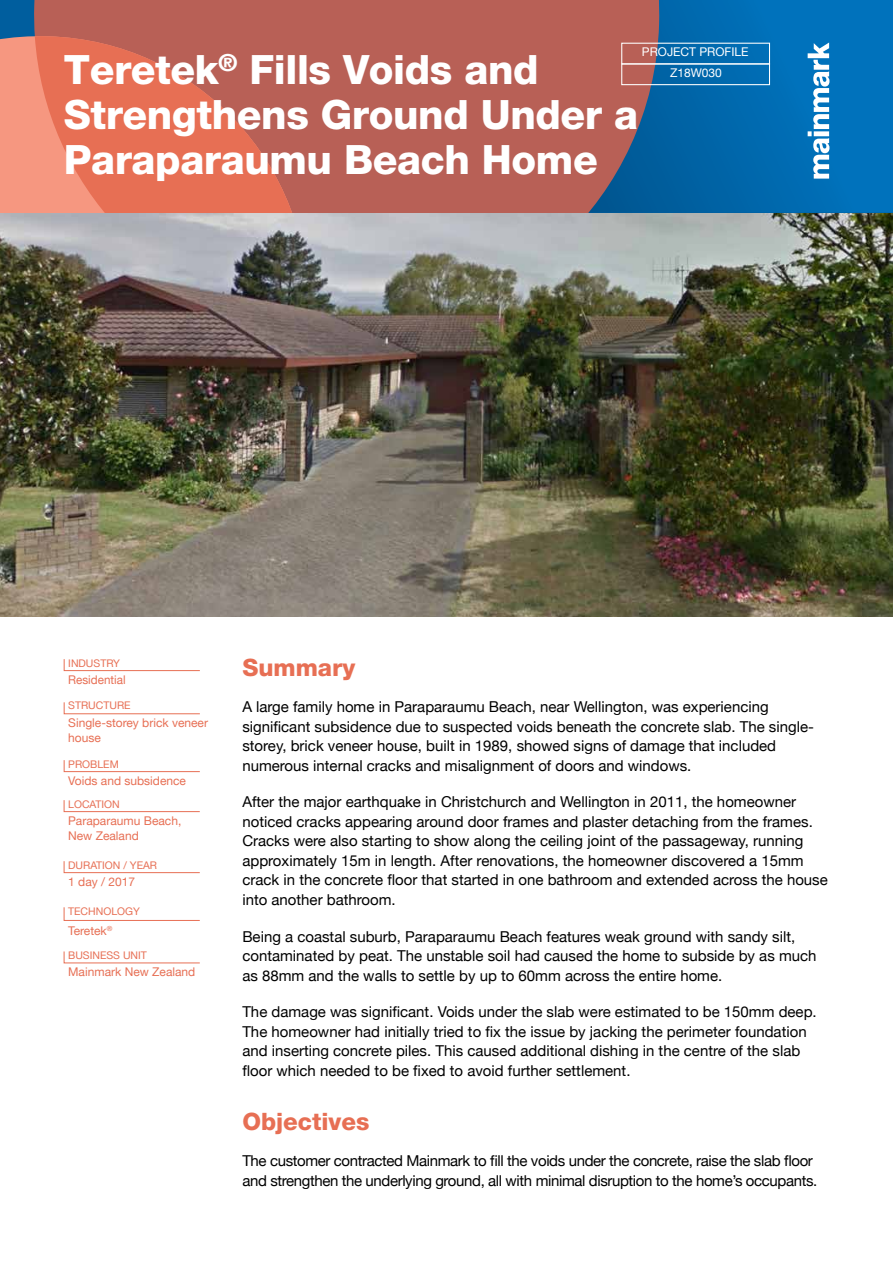
<style>
.page{position:relative;width:893px;height:1263px;background:#fff}
.page>*{position:absolute;margin:0;border:0;box-sizing:border-box;transform-origin:0 0}
.t1{font:800 40.5px/45px "Helvetica Neue LT85";letter-spacing:-.01em;color:#fff}
.t2{font:800 24px "Helvetica Neue LT85";color:#e76f54}
.t3{font:15px/19.5px "Helvetica Neue";color:#000}
.t4{font:15px/19.5px "Helvetica Neue";letter-spacing:-.025em;color:#000}
.t5{font:12px/15px "Helvetica Neue LT";color:#e76f54}
.t6{font:12px "Helvetica Neue LT";color:#fff}
.t7{font:10.5px "Helvetica Neue LT";color:#e76f54}
</style>
<div class="page">
<svg style="left:64px;top:659px;width:136px;height:12px"></svg>
<svg style="left:63px;top:951px;width:137px;height:12px"></svg>
<svg style="left:64px;top:702px;width:136px;height:12px"></svg>
<svg style="left:63px;top:760px;width:137px;height:12px"></svg>
<svg style="left:63px;top:861px;width:137px;height:12px"></svg>
<svg style="left:63px;top:800px;width:137px;height:12px"></svg>
<svg style="left:63px;top:907px;width:137px;height:14px"></svg>
<img style="left:0;top:213px;width:893px;height:404px">
<svg style="left:664px;top:0;width:229px;height:213px;background:#006cb2"></svg>
<svg style="left:29px;top:0;width:635px;height:213px;background:#ab5f5a"></svg>
<svg style="left:0;top:32px;width:312px;height:181px;background:#e68d7a"></svg>
<svg style="left:35px;top:36px;width:277px;height:177px;background:#d96d58"></svg>
<svg style="left:808px;top:43px;width:21px;height:136px"></svg>
<div style="left:621px;top:63px;width:149px;height:22px;border:1px solid #fff"></div>
<div style="left:621px;top:43px;width:149px;height:21px;border:1px solid #fff"></div>
<p class="t6" style="left:642px;top:45px;width:108px">PROJECT PROFILE</p>
<h1 class="t1" style="left:64px;top:43px;width:576px">Teretek<sup>®</sup> Fills Voids and<br>Strengthens Ground Under a<br>Paraparaumu Beach Home</h1>
<p class="t6" style="left:670px;top:66px;width:53px">Z18W030</p>
<p class="t7" style="left:68px;top:657px;width:53px">INDUSTRY</p>
<p class="t5" style="left:68px;top:672px;width:59px">Residential</p>
<p class="t7" style="left:68px;top:699px;width:64px">STRUCTURE</p>
<p class="t5" style="left:68px;top:715px;width:141px">Single-storey brick veneer house</p>
<p class="t7" style="left:68px;top:758px;width:52px">PROBLEM</p>
<p class="t5" style="left:68px;top:773px;width:119px">Voids and subsidence</p>
<p class="t7" style="left:68px;top:798px;width:53px">LOCATION</p>
<p class="t5" style="left:68px;top:813px;width:115px">Paraparaumu Beach,<br>New Zealand</p>
<p class="t7" style="left:68px;top:859px;width:90px">DURATION / YEAR</p>
<p class="t5" style="left:68px;top:874px;width:68px">1 day / 2017</p>
<p class="t7" style="left:68px;top:905px;width:73px">TECHNOLOGY</p>
<p class="t5" style="left:68px;top:923px;width:46px">Teretek<sup>®</sup></p>
<p class="t7" style="left:68px;top:949px;width:80px">BUSINESS UNIT</p>
<p class="t5" style="left:68px;top:964px;width:129px">Mainmark New Zealand</p>
<h2 class="t2" style="left:242px;top:648px;width:114px">Summary</h2>
<p class="t3" style="left:242px;top:698px;width:573px">A large family home in Paraparaumu Beach, near Wellington, was experiencing significant subsidence due to suspected voids beneath the concrete slab. The single&shy;storey, brick veneer house, built in 1989, showed signs of damage that included numerous internal cracks and misalignment of doors and windows.</p>
<p class="t3" style="left:242px;top:793px;width:587px">After the major earthquake in Christchurch and Wellington in 2011, the homeowner noticed cracks appearing around door frames and plaster detaching from the frames.<br>Cracks were also starting to show along the ceiling joint of the passageway, running approximately 15m in length. After renovations, the homeowner discovered a 15mm crack in the concrete floor that started in one bathroom and extended across the house into another bathroom.</p>
<p class="t3" style="left:242px;top:927px;width:576px">Being a coastal suburb, Paraparaumu Beach features weak ground with sandy silt, contaminated by peat. The unstable soil had caused the home to subside by as much as 88mm and the walls to settle by up to 60mm across the entire home.</p>
<p class="t3" style="left:242px;top:1003px;width:576px">The damage was significant. Voids under the slab were estimated to be 150mm deep.<br>The homeowner had initially tried to fix the issue by jacking the perimeter foundation and inserting concrete piles. This caused additional dishing in the centre of the slab floor which needed to be fixed to avoid further settlement.</p>
<h2 class="t2" style="left:242px;top:1102px;width:129px">Objectives</h2>
<p class="t4" style="left:242px;top:1152px;width:576px">The customer contracted Mainmark to fill the voids under the concrete, raise the slab floor and strengthen the underlying ground, all with minimal disruption to the home’s occupants.</p>
</div>
